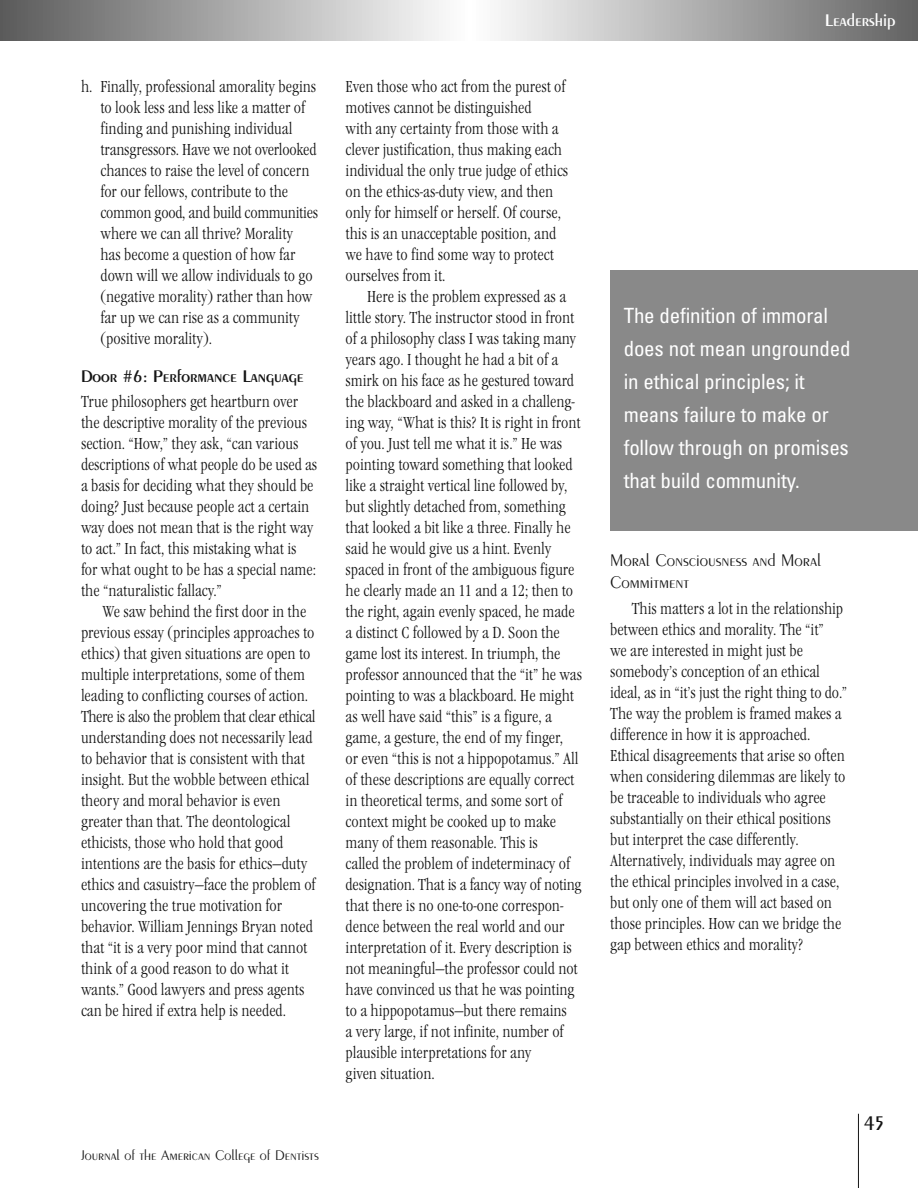
<style>
.page{position:relative;width:918px;height:1188px;background:#fff}
.page>*{position:absolute;margin:0;border:0;box-sizing:border-box;transform-origin:0 0}
.t1{font:condensed 21px/33px "Univers";letter-spacing:-.01em;color:#fff}
.t2{font:600 21px "Peignot";color:#141414;scale:.9 1}
.t3{font:300 18px/21.6px "Peignot";color:#141414}
.t4{font:600 18px "Peignot";color:#141414}
.t5{font:600 18px "Peignot";color:#fff}
.t6{font:300 condensed 16.5px/21px "Garamond Itc T";color:#141414}
.t7{font:300 15px "Peignot";color:#141414}
</style>
<div class="page">
<hr style="left:858px;top:1114px;width:1px;height:74px;background:#141414">
<svg style="left:0;top:0;width:918px;height:40px;background:#aeaeae"></svg>
<div style="left:610px;top:270px;width:308px;height:261px;background:#898989"></div>
<p class="t6" style="left:101px;top:76px;width:219px;text-indent:-20px">h. Finally, professional amorality begins to look less and less like a matter of finding and punishing individual transgressors. Have we not overlooked chances to raise the level of concern for our fellows, contribute to the common good, and build communities where we can all thrive? Morality<br>has become a question of how far down will we allow individuals to go (negative morality) rather than how far up we can rise as a community (positive morality).</p>
<p class="t4" style="left:81px;top:369px;width:224px">Door #6: Performance Language</p>
<p class="t6" style="left:81px;top:391px;width:238px">True philosophers get heartburn over the descriptive morality of the previous section. “How,” they ask, “can various descriptions of what people do be used as a basis for deciding what they should be doing? Just because people act a certain way does not mean that is the right way to act.” In fact, this mistaking what is<br>for what ought to be has a special name: the “naturalistic fallacy.”</p>
<p class="t6" style="left:81px;top:601px;width:236px;text-indent:22px">We saw behind the first door in the previous essay (principles approaches to ethics) that given situations are open to multiple interpretations, some of them leading to conflicting courses of action.<br>There is also the problem that clear ethical understanding does not necessarily lead to behavior that is consistent with that insight. But the wobble between ethical theory and moral behavior is even greater than that. The deontological ethicists, those who hold that good intentions are the basis for ethics—duty ethics and casuistry—face the problem of uncovering the true motivation for behavior. William Jennings Bryan noted that “it is a very poor mind that cannot think of a good reason to do what it wants.” Good lawyers and press agents can be hired if extra help is needed.</p>
<p class="t7" style="left:81px;top:1150px;width:239px">Journal of the American College of Dentists</p>
<p class="t6" style="left:346px;top:76px;width:224px">Even those who act from the purest of motives cannot be distinguished<br>with any certainty from those with a clever justification, thus making each individual the only true judge of ethics on the ethics-as-duty view, and then only for himself or herself. Of course, this is an unacceptable position, and we have to find some way to protect ourselves from it.</p>
<p class="t6" style="left:346px;top:286px;width:238px;text-indent:22px">Here is the problem expressed as a little story. The instructor stood in front of a philosophy class I was taking many years ago. I thought he had a bit of a smirk on his face as he gestured toward the blackboard and asked in a challeng&shy;ing way, “What is this? It is right in front of you. Just tell me what it is.” He was pointing toward something that looked like a straight vertical line followed by, but slightly detached from, something that looked a bit like a three. Finally he said he would give us a hint. Evenly spaced in front of the ambiguous figure he clearly made an 11 and a 12; then to the right, again evenly spaced, he made a distinct C followed by a D. Soon the game lost its interest. In triumph, the professor announced that the “it” he was pointing to was a blackboard. He might as well have said “this” is a figure, a game, a gesture, the end of my finger,<br>or even “this is not a hippopotamus.” All of these descriptions are equally correct in theoretical terms, and some sort of context might be cooked up to make many of them reasonable. This is<br>called the problem of indeterminacy of designation. That is a fancy way of noting that there is no one-to-one correspon&shy;dence between the real world and our interpretation of it. Every description is not meaningful—the professor could not have convinced us that he was pointing to a hippopotamus—but there remains<br>a very large, if not infinite, number of plausible interpretations for any<br>given situation.</p>
<p class="t5" style="left:825px;top:13px;width:72px">Leadership</p>
<p class="t1" style="left:624px;top:301px;width:228px">The definition of immoral does not mean ungrounded in ethical principles; it means failure to make or follow through on promises that build community.</p>
<p class="t3" style="left:610px;top:551px;width:212px">Moral Consciousness and Moral<br>Commitment</p>
<p class="t6" style="left:610px;top:597px;width:239px;text-indent:22px">This matters a lot in the relationship between ethics and morality. The “it”<br>we are interested in might just be somebody’s conception of an ethical ideal, as in “it’s just the right thing to do.” The way the problem is framed makes a difference in how it is approached.<br>Ethical disagreements that arise so often when considering dilemmas are likely to be traceable to individuals who agree substantially on their ethical positions but interpret the case differently.<br>Alternatively, individuals may agree on the ethical principles involved in a case, but only one of them will act based on those principles. How can we bridge the gap between ethics and morality?</p>
<p class="t2" style="left:864px;top:1115px;width:24px">45</p>
</div>
